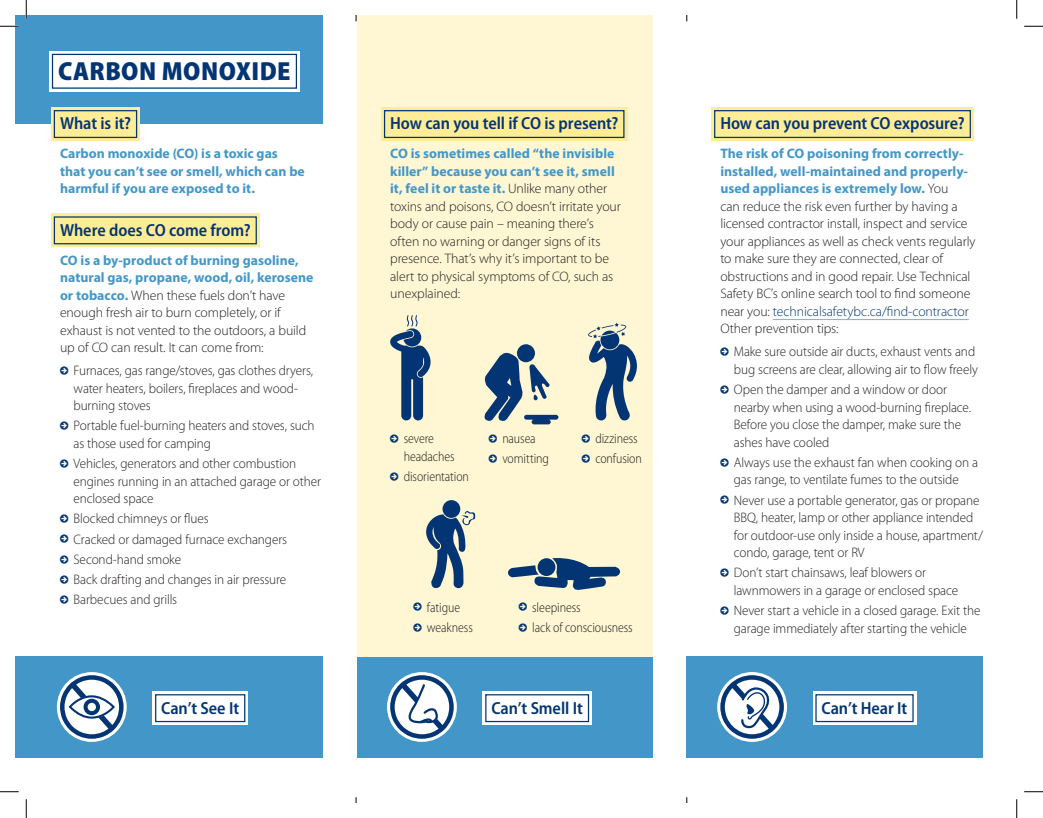
<style>
.page{position:relative;width:1043px;height:818px;background:#fff}
.page>*{position:absolute;margin:0;border:0;box-sizing:border-box;transform-origin:0 0}
.H1_-_White{font:900 semi-condensed 26.25px "Myriad Pro";letter-spacing:.02em;color:#033574}
.H2_-_Yellow{font:600 semi-condensed 17.5px "Myriad Pro";letter-spacing:-.005em;color:#033574}
.H2_-_White{font:600 semi-condensed 17.5px "Myriad Pro";letter-spacing:-.005em;color:#033574}
.Body{font:300 13.75px/17.5px "Myriad Pro";letter-spacing:-.01em;color:#231f20;scale:.96 1}
.Body-2{font:300 13.75px/17.5px "Myriad Pro";letter-spacing:-.01em;color:#231f20}
.t1{font:300 semi-condensed 13.75px/17.5px "Myriad Pro";letter-spacing:-.005em;color:#231f20;scale:.96 1}
.Body-3{font:700 13.75px/17.5px "Myriad Pro";color:#4397c8}
.s1{font-weight:700;color:#4397c8}
.s2{color:#033574}
</style>
<div class="page">
<div style="left:686px;top:656px;width:296px;height:102px;background:#4397c8"></div>
<div style="left:15px;top:656px;width:307px;height:102px;background:#4397c8"></div>
<div style="left:15px;top:15px;width:307px;height:108px;background:#4397c8"></div>
<div style="left:357px;top:656px;width:295px;height:102px;background:#4397c8"></div>
<div style="left:357px;top:15px;width:295px;height:641px;background:#fff6d3"></div>
<svg style="left:57px;top:672px;width:70px;height:69px"></svg>
<svg style="left:387px;top:672px;width:70px;height:69px"></svg>
<svg style="left:717px;top:672px;width:70px;height:69px"></svg>
<svg style="left:390px;top:315px;width:40px;height:105px"></svg>
<div style="left:517px;top:344px;width:18px;height:18px;background:#033574;border-radius:50%"></div>
<svg style="left:484px;top:351px;width:74px;height:73px"></svg>
<svg style="left:588px;top:322px;width:49px;height:98px"></svg>
<div style="left:442px;top:500px;width:18px;height:18px;background:#033574;border-radius:50%"></div>
<svg style="left:426px;top:510px;width:50px;height:79px"></svg>
<svg style="left:508px;top:558px;width:112px;height:32px"></svg>
<svg style="left:60px;top:675px;width:64px;height:63px;background:#95afca"></svg>
<svg style="left:390px;top:675px;width:64px;height:63px;background:#a0b8d0"></svg>
<svg style="left:720px;top:675px;width:64px;height:63px;background:#99b2cc"></svg>
<div style="left:49px;top:51px;width:251px;height:41px;background:#fff"></div>
<div style="left:52px;top:54px;width:245px;height:35px;border:1px solid #033574"></div>
<div style="left:381px;top:107px;width:246px;height:34px;background:#ffec96"></div>
<div style="left:384px;top:110px;width:240px;height:28px;border:1px solid #033574"></div>
<div style="left:711px;top:107px;width:262px;height:34px;background:#ffec96"></div>
<div style="left:714px;top:110px;width:256px;height:28px;border:1px solid #033574"></div>
<hr style="left:773px;top:319px;width:195px;height:1px;background:#7fb0d6">
<div style="left:51px;top:107px;width:89px;height:34px;background:#ffec96"></div>
<div style="left:54px;top:110px;width:83px;height:28px;border:1px solid #033574"></div>
<div style="left:51px;top:214px;width:209px;height:33px;background:#ffec96"></div>
<div style="left:54px;top:216px;width:203px;height:28px;border:1px solid #033574"></div>
<div style="left:152px;top:691px;width:96px;height:34px;background:#fff"></div>
<div style="left:155px;top:694px;width:90px;height:28px;border:1px solid #033574"></div>
<div style="left:482px;top:691px;width:110px;height:34px;background:#fff"></div>
<div style="left:485px;top:694px;width:104px;height:28px;border:1px solid #033574"></div>
<div style="left:812px;top:691px;width:104px;height:34px;background:#fff"></div>
<div style="left:815px;top:694px;width:98px;height:28px;border:1px solid #033574"></div>
<svg style="left:0;top:25px;width:19px;height:2px"></svg>
<svg style="left:1024px;top:25px;width:18px;height:2px"></svg>
<svg style="left:0;top:791px;width:19px;height:1px"></svg>
<svg style="left:1024px;top:791px;width:18px;height:1px"></svg>
<svg style="left:25px;top:0;width:2px;height:19px"></svg>
<svg style="left:25px;top:799px;width:2px;height:19px"></svg>
<svg style="left:1016px;top:0;width:1px;height:19px"></svg>
<svg style="left:1016px;top:799px;width:1px;height:19px"></svg>
<p class="H1_-_White" style="left:58px;top:56px;width:234px">CARBON MONOXIDE</p>
<p class="H2_-_Yellow" style="left:60px;top:114px;width:72px">What is it?</p>
<p class="Body-3" style="left:60px;top:144px;width:246px">Carbon monoxide (CO) is a toxic gas that you can’t see or smell, which can be harmful if you are exposed to it.</p>
<p class="H2_-_Yellow" style="left:60px;top:220px;width:192px">Where does CO come from?</p>
<p class="Body-2" style="left:60px;top:251px;width:255px"><span class="s1">CO is a by-product of burning gasoline, natural gas, propane, wood, oil, kerosene or tobacco.</span> When these fuels don’t have enough fresh air to burn completely, or if exhaust is not vented to the outdoors, a build up of CO can result. It can come from:</p>
<p class="Body" style="left:73px;top:362px;width:251px">Furnaces, gas range/stoves, gas clothes dryers, water heaters, boilers, fireplaces and wood&shy;burning stoves</p>
<p class="Body" style="left:73px;top:417px;width:252px">Portable fuel-burning heaters and stoves, such as those used for camping</p>
<p class="Body" style="left:73px;top:455px;width:259px">Vehicles, generators and other combustion engines running in an attached garage or other enclosed space</p>
<p class="Body" style="left:73px;top:510px;width:142px">Blocked chimneys or flues</p>
<p class="Body" style="left:73px;top:530px;width:224px">Cracked or damaged furnace exchangers</p>
<p class="Body" style="left:73px;top:550px;width:114px">Second-hand smoke</p>
<p class="Body" style="left:73px;top:571px;width:223px">Back drafting and changes in air pressure</p>
<p class="Body" style="left:73px;top:591px;width:109px">Barbecues and grills</p>
<p class="H2_-_Yellow" style="left:390px;top:114px;width:229px">How can you tell if CO is present?</p>
<p class="Body-2" style="left:390px;top:145px;width:232px"><span class="s1">CO is sometimes called “the invisible killer” because you can’t see it, smell it, feel it or taste it.</span> Unlike many other toxins and poisons, CO doesn’t irritate your body or cause pain – meaning there’s often no warning or danger signs of its presence. That’s why it’s important to be alert to physical symptoms of CO, such as unexplained:</p>
<p class="t1" style="left:404px;top:430px;width:55px">severe headaches</p>
<p class="t1" style="left:404px;top:468px;width:70px">disorientation</p>
<p class="t1" style="left:502px;top:430px;width:36px">nausea</p>
<p class="t1" style="left:502px;top:450px;width:50px">vomitting</p>
<p class="t1" style="left:595px;top:430px;width:46px">dizziness</p>
<p class="t1" style="left:595px;top:450px;width:50px">confusion</p>
<p class="t1" style="left:427px;top:598px;width:36px">fatigue</p>
<p class="t1" style="left:427px;top:618px;width:49px">weakness</p>
<p class="t1" style="left:532px;top:598px;width:52px">sleepiness</p>
<p class="t1" style="left:532px;top:618px;width:106px">lack of consciousness</p>
<p class="H2_-_Yellow" style="left:720px;top:114px;width:246px">How can you prevent CO exposure?</p>
<p class="Body-2" style="left:720px;top:145px;width:257px"><span class="s1">The risk of CO poisoning from correctly&shy;installed, well-maintained and properly&shy;used appliances is extremely low.</span> You<br>can reduce the risk even further by having a licensed contractor install, inspect and service your appliances as well as check vents regularly to make sure they are connected, clear of obstructions and in good repair. Use Technical Safety BC’s online search tool to find someone near you: <span class="s2">technicalsafetybc.ca/find-contractor </span>Other prevention tips:</p>
<p class="Body" style="left:733px;top:343px;width:256px">Make sure outside air ducts, exhaust vents and bug screens are clear, allowing air to flow freely</p>
<p class="Body" style="left:733px;top:381px;width:248px">Open the damper and a window or door nearby when using a wood-burning fireplace.<br>Before you close the damper, make sure the ashes have cooled</p>
<p class="Body" style="left:733px;top:454px;width:256px">Always use the exhaust fan when cooking on a gas range, to ventilate fumes to the outside</p>
<p class="Body" style="left:733px;top:491px;width:261px">Never use a portable generator, gas or propane BBQ, heater, lamp or other appliance intended for outdoor-use only inside a house, apartment/ condo, garage, tent or RV</p>
<p class="Body" style="left:733px;top:564px;width:235px">Don’t start chainsaws, leaf blowers or lawnmowers in a garage or enclosed space</p>
<p class="Body" style="left:733px;top:602px;width:258px">Never start a vehicle in a closed garage. Exit the garage immediately after starting the vehicle</p>
<p class="H2_-_White" style="left:161px;top:698px;width:79px">Can’t See It</p>
<p class="H2_-_White" style="left:491px;top:698px;width:93px">Can’t Smell It</p>
<p class="H2_-_White" style="left:821px;top:698px;width:87px">Can’t Hear It</p>
</div>
